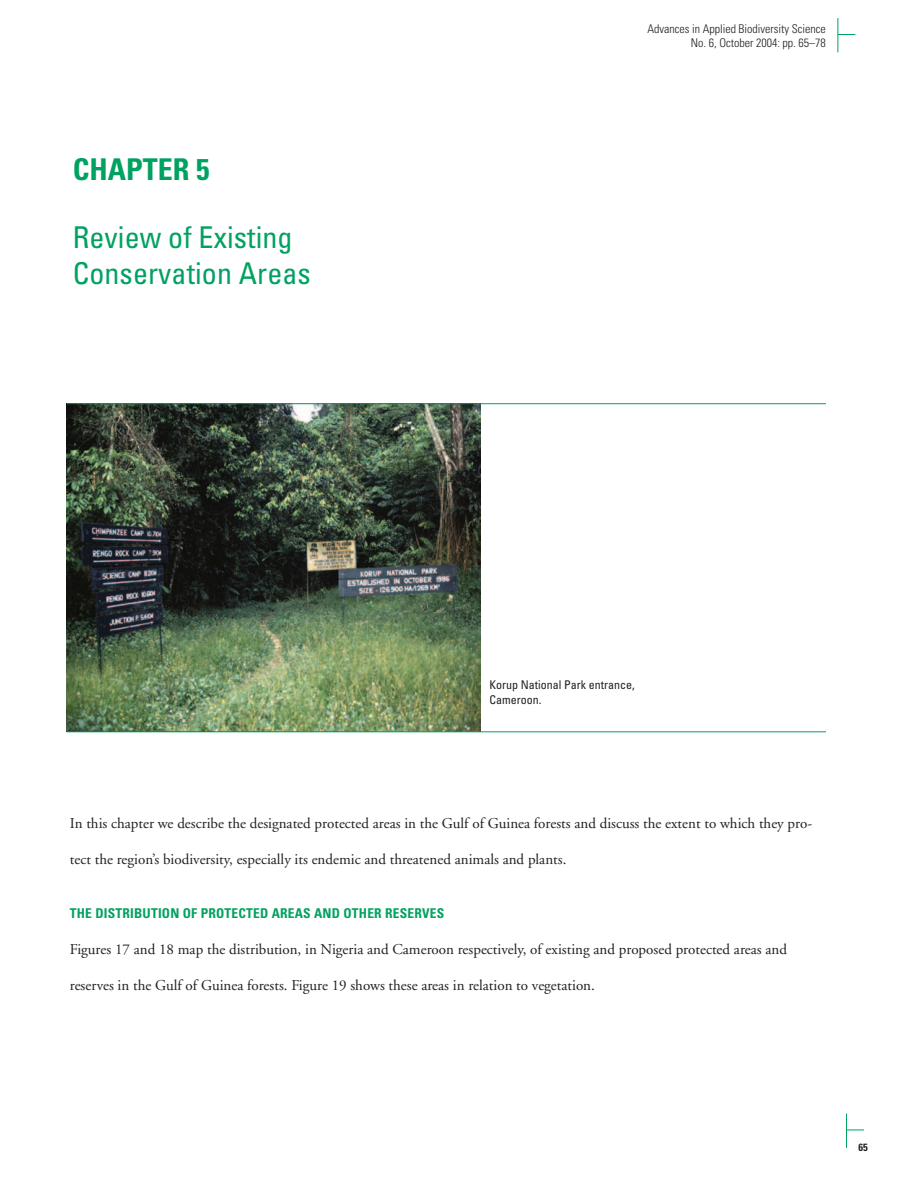
<style>
.page{position:relative;width:918px;height:1188px;background:#fff}
.page>*{position:absolute;margin:0;border:0;box-sizing:border-box;transform-origin:0 0}
.t1{font:condensed 30px/36px "Univers";letter-spacing:.005em;color:#00a261}
.t2{font:700 condensed 30px "Univers";color:#00a261}
.t3{font:15px "Adobe Garamond";color:#231f20}
.t4{font:700 condensed 13.5px "Univers";letter-spacing:.015em;color:#00a261}
.t5{font:300 condensed 12px/14.4px "Univers";color:#231f20;text-align:right}
.t6{font:condensed 12px/15px "Univers";color:#231f20}
.t7{font:700 condensed 10.5px "Univers";color:#231f20}
</style>
<div class="page">
<hr style="left:846px;top:1114px;width:1px;height:34px;background:#00a261">
<svg style="left:847px;top:1130px;width:17px;height:1px"></svg>
<hr style="left:838px;top:18px;width:1px;height:34px;background:#00a261">
<svg style="left:839px;top:34px;width:16px;height:1px"></svg>
<img style="left:67px;top:404px;width:414px;height:327px">
<hr style="left:67px;top:403px;width:759px;height:1px;background:#00a261">
<hr style="left:67px;top:732px;width:759px;height:1px;background:#00a261">
<h1 class="t2" style="left:73px;top:151px;width:138px">CHAPTER 5</h1>
<h1 class="t1" style="left:73px;top:219px;width:240px">Review of Existing<br>Conservation Areas</h1>
<p class="t5" style="left:647px;top:21px;width:180px">Advances in Applied Biodiversity Science<br>No. 6, October 2004: pp. 65–78</p>
<p class="t6" style="left:489px;top:677px;width:147px">Korup National Park entrance,<br>Cameroon.</p>
<p class="t3" style="left:70px;top:815px;width:744px">In this chapter we describe the designated protected areas in the Gulf of Guinea forests and discuss the extent to which they pro-</p>
<p class="t3" style="left:70px;top:851px;width:498px">tect the region’s biodiversity, especially its endemic and threatened animals and plants.</p>
<p class="t4" style="left:70px;top:905px;width:376px">THE DISTRIBUTION OF PROTECTED AREAS AND OTHER RESERVES</p>
<p class="t3" style="left:70px;top:941px;width:719px">Figures 17 and 18 map the distribution, in Nigeria and Cameroon respectively, of existing and proposed protected areas and</p>
<p class="t3" style="left:70px;top:977px;width:527px">reserves in the Gulf of Guinea forests. Figure 19 shows these areas in relation to vegetation.</p>
<p class="t7" style="left:859px;top:1140px;width:11px">65</p>
</div>
